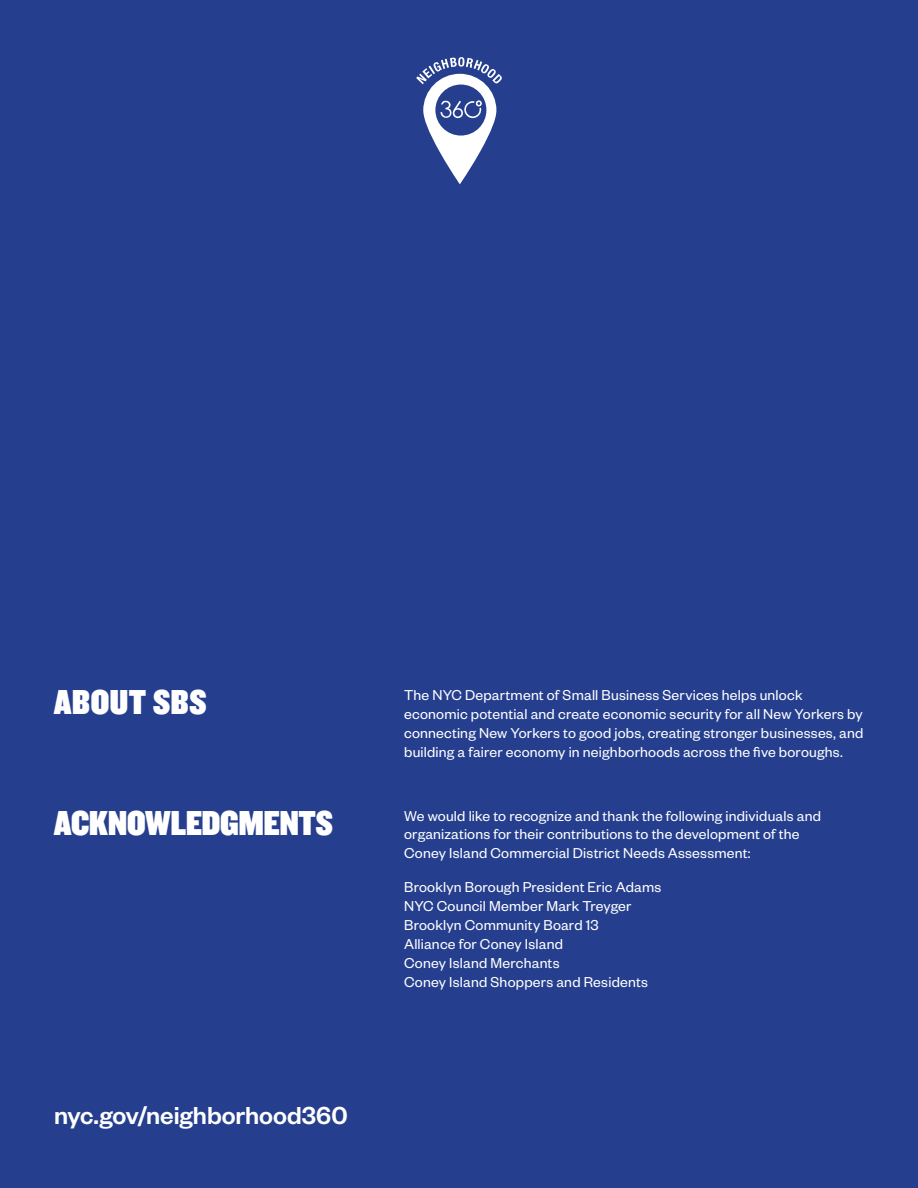
<style>
.page{position:relative;width:918px;height:1188px;background:#253f8e}
.page>*{position:absolute;margin:0;border:0;box-sizing:border-box;transform-origin:0 0}
.Standalone_Figure{font:36px "Knockout HTF90 Ultmt Welterwt";letter-spacing:.005em;color:#fff}
.Standalone_Figure-2{font:500 27px "Founders Grotesk";color:#fff}
.t1{font:15.75px/18.9px "Founders Grotesk";letter-spacing:.015em;color:#fff}
</style>
<div class="page">
<svg style="left:416px;top:57px;width:86px;height:127px"></svg>
<p class="Standalone_Figure" style="left:54px;top:683px;width:154px">ABOUT SBS</p>
<p class="Standalone_Figure" style="left:54px;top:803px;width:280px">ACKNOWLEDGMENTS</p>
<p class="Standalone_Figure-2" style="left:54px;top:1099px;width:295px">nyc.gov/neighborhood360</p>
<p class="t1" style="left:404px;top:685px;width:461px">The NYC Department of Small Business Services helps unlock economic potential and create economic security for all New Yorkers by connecting New Yorkers to good jobs, creating stronger businesses, and building a fairer economy in neighborhoods across the five boroughs.</p>
<p class="t1" style="left:404px;top:805px;width:418px">We would like to recognize and thank the following individuals and organizations for their contributions to the development of the<br>Coney Island Commercial District Needs Assessment:</p>
<p class="t1" style="left:404px;top:877px;width:259px">Brooklyn Borough President Eric Adams</p>
<p class="t1" style="left:404px;top:896px;width:229px">NYC Council Member Mark Treyger</p>
<p class="t1" style="left:404px;top:915px;width:196px">Brooklyn Community Board 13</p>
<p class="t1" style="left:404px;top:934px;width:160px">Alliance for Coney Island</p>
<p class="t1" style="left:404px;top:953px;width:157px">Coney Island Merchants</p>
<p class="t1" style="left:404px;top:972px;width:245px">Coney Island Shoppers and Residents</p>
</div>
